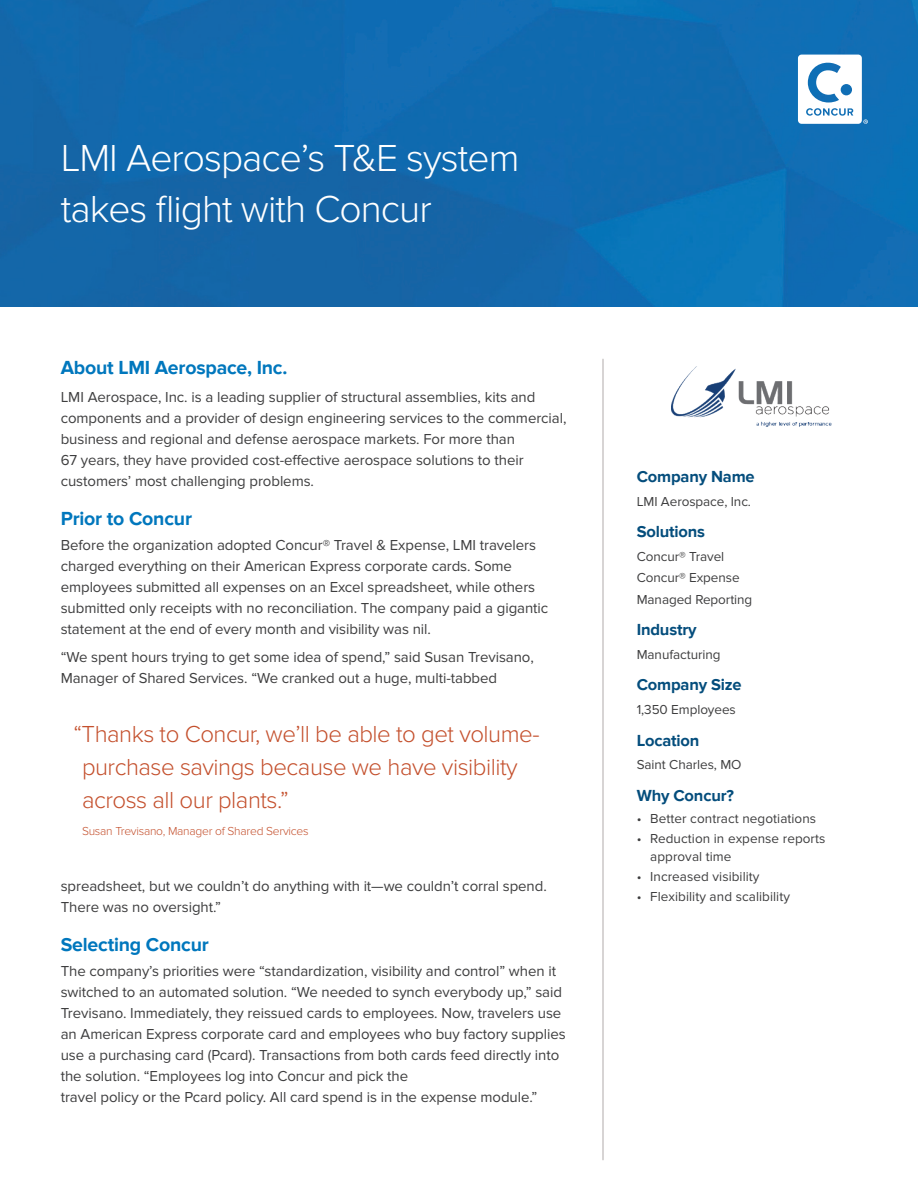
<style>
.page{position:relative;width:918px;height:1188px;background:#fff}
.page>*{position:absolute;margin:0;border:0;box-sizing:border-box;transform-origin:0 0}
.t1{font:300 39px/51px "Proxima Nova";letter-spacing:-.025em;color:#fff}
.t2{font:300 24px/33px "Proxima Nova";letter-spacing:-.02em;color:#c4502d}
.t3{font:700 19.5px "Proxima Nova";letter-spacing:-.01em;color:#0077bd}
.t4{font:700 16.5px "Proxima Nova";letter-spacing:-.01em;color:#044d7c}
.t5{font:15px/21px "Proxima Nova";letter-spacing:-.005em;color:#3e3e3f}
.t6{font:13.5px/21.6px "Proxima Nova";letter-spacing:.005em;color:#3e3e3f}
.t7{font:300 12px "Proxima Nova";letter-spacing:-.02em;color:#c4502d}
</style>
<div class="page">
<img style="left:0;top:0;width:918px;height:307px">
<hr style="left:602px;top:359px;width:2px;height:801px;background:#cac7c6">
<img style="left:671px;top:366px;width:161px;height:61px">
<svg style="left:798px;top:55px;width:70px;height:69px"></svg>
<h1 class="t1" style="left:61px;top:133px;width:460px">LMI Aerospace’s T&amp;E system takes flight with Concur</h1>
<h3 class="t3" style="left:61px;top:356px;width:228px">About LMI Aerospace, Inc.</h3>
<p class="t5" style="left:61px;top:386px;width:507px">LMI Aerospace, Inc. is a leading supplier of structural assemblies, kits and components and a provider of design engineering services to the commercial, business and regional and defense aerospace markets. For more than<br>67 years, they have provided cost-effective aerospace solutions to their customers’ most challenging problems.</p>
<h3 class="t3" style="left:61px;top:507px;width:133px">Prior to Concur</h3>
<p class="t5" style="left:61px;top:535px;width:489px">Before the organization adopted Concur® Travel &amp; Expense, LMI travelers charged everything on their American Express corporate cards. Some employees submitted all expenses on an Excel spreadsheet, while others submitted only receipts with no reconciliation. The company paid a gigantic statement at the end of every month and visibility was nil.</p>
<p class="t5" style="left:61px;top:647px;width:475px">“We spent hours trying to get some idea of spend,” said Susan Trevisano,<br>Manager of Shared Services. “We cranked out a huge, multi-tabbed</p>
<h2 class="t2" style="left:82px;top:718px;width:459px;text-indent:-8px">“Thanks to Concur, we’ll be able to get volume&shy;purchase savings because we have visibility across all our plants.”</h2>
<p class="t7" style="left:82px;top:824px;width:228px">Susan Trevisano, Manager of Shared Services</p>
<p class="t5" style="left:61px;top:876px;width:488px">spreadsheet, but we couldn’t do anything with it—we couldn’t corral spend.<br>There was no oversight.”</p>
<h3 class="t3" style="left:61px;top:933px;width:150px">Selecting Concur</h3>
<p class="t5" style="left:61px;top:961px;width:506px">The company’s priorities were “standardization, visibility and control” when it switched to an automated solution. “We needed to synch everybody up,” said Trevisano. Immediately, they reissued cards to employees. Now, travelers use an American Express corporate card and employees who buy factory supplies use a purchasing card (Pcard). Transactions from both cards feed directly into the solution. “Employees log into Concur and pick the<br>travel policy or the Pcard policy. All card spend is in the expense module.”</p>
<p class="t4" style="left:637px;top:467px;width:120px">Company Name</p>
<p class="t6" style="left:637px;top:490px;width:116px">LMI Aerospace, Inc.</p>
<p class="t4" style="left:637px;top:522px;width:70px">Solutions</p>
<p class="t6" style="left:637px;top:546px;width:117px">Concur® Travel<br>Concur® Expense<br>Managed Reporting</p>
<p class="t4" style="left:637px;top:620px;width:61px">Industry</p>
<p class="t6" style="left:637px;top:644px;width:85px">Manufacturing</p>
<p class="t4" style="left:637px;top:675px;width:106px">Company Size</p>
<p class="t6" style="left:637px;top:699px;width:101px">1,350 Employees</p>
<p class="t4" style="left:637px;top:731px;width:64px">Location</p>
<p class="t6" style="left:637px;top:754px;width:106px">Saint Charles, MO</p>
<p class="t4" style="left:637px;top:786px;width:99px">Why Concur?</p>
<p class="t6" style="left:637px;top:808px;width:181px">• Better contract negotiations</p>
<p class="t6" style="left:650px;top:830px;width:177px;line-height:18px;text-indent:-14px">• Reduction in expense reports approval time</p>
<p class="t6" style="left:637px;top:866px;width:124px">• Increased visibility</p>
<p class="t6" style="left:637px;top:886px;width:155px">• Flexibility and scalibility</p>
</div>
